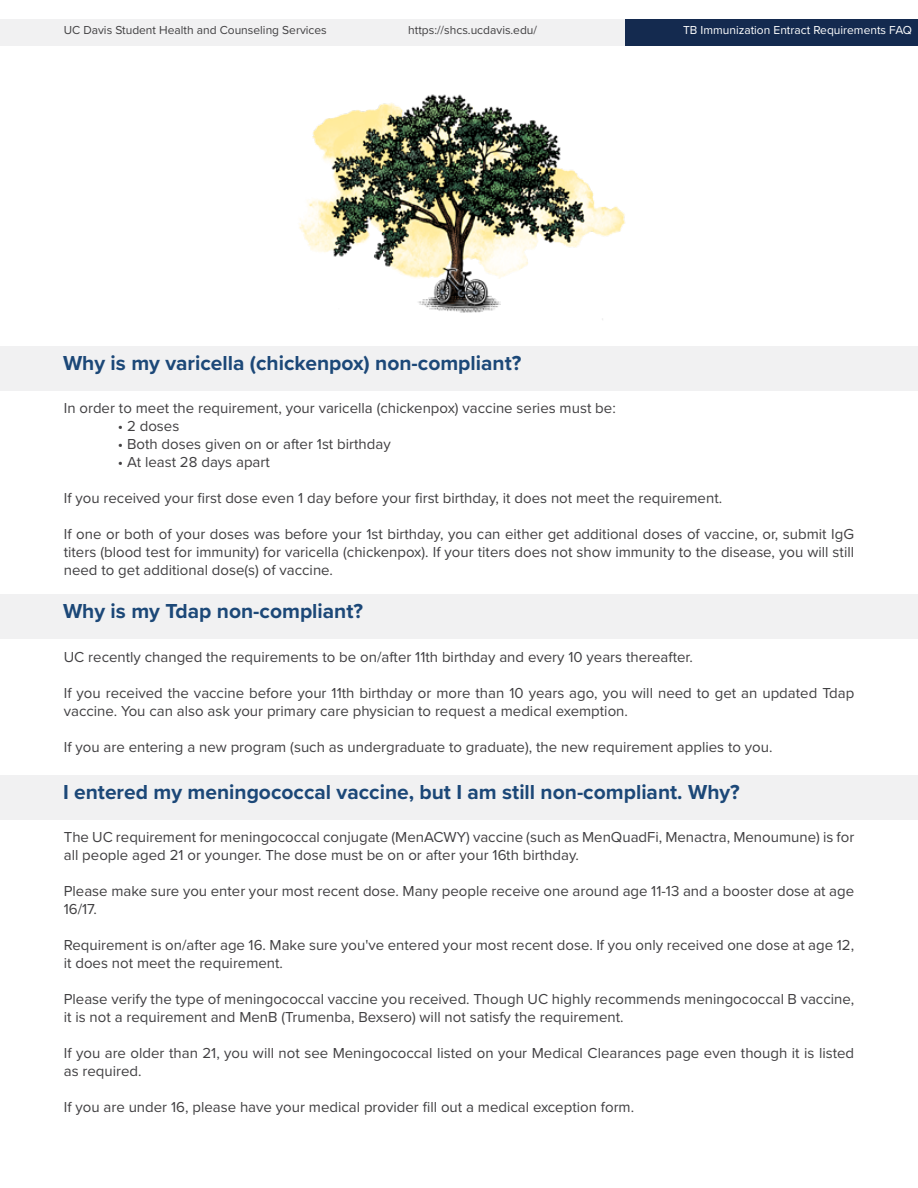
<style>
.page{position:relative;width:918px;height:1188px;background:#fff}
.page>*{position:absolute;margin:0;border:0;box-sizing:border-box;transform-origin:0 0}
.t1{font:700 21px "Proxima Nova";color:#1c4878}
.t2{font:15px/18px "Proxima Nova";color:#414042}
.t3{font:12px "Proxima Nova";color:#414042}
.t4{font:12px "Proxima Nova";color:#fff}
</style>
<div class="page">
<div style="left:0;top:19px;width:918px;height:27px;background:#f1f1f2"></div>
<div style="left:625px;top:19px;width:293px;height:27px;background:#142a4f"></div>
<hr style="left:917px;top:62px;width:1px;height:45px;background:#f1f1f2">
<hr style="left:917px;top:170px;width:1px;height:45px;background:#f1f1f2">
<hr style="left:917px;top:319px;width:1px;height:44px;background:#f1f1f2">
<hr style="left:917px;top:535px;width:1px;height:44px;background:#f1f1f2">
<hr style="left:917px;top:771px;width:1px;height:44px;background:#f1f1f2">
<hr style="left:917px;top:864px;width:1px;height:44px;background:#f1f1f2">
<div style="left:0;top:347px;width:918px;height:44px;background:#f1f1f2"></div>
<div style="left:0;top:595px;width:918px;height:44px;background:#f1f1f2"></div>
<div style="left:0;top:775px;width:918px;height:45px;background:#f1f1f2"></div>
<img style="left:299px;top:94px;width:326px;height:226px">
<p class="t3" style="left:64px;top:21px;width:265px">UC Davis Student Health and Counseling Services</p>
<p class="t3" style="left:408px;top:21px;width:130px">https://shcs.ucdavis.edu/</p>
<p class="t4" style="left:683px;top:21px;width:230px">TB Immunization Entract Requirements FAQ</p>
<h1 class="t1" style="left:63px;top:347px;width:460px">Why is my varicella (chickenpox) non-compliant?</h1>
<p class="t2" style="left:64px;top:399px;width:554px">In order to meet the requirement, your varicella (chickenpox) vaccine series must be:</p>
<p class="t2" style="left:118px;top:417px;width:63px">• 2 doses</p>
<p class="t2" style="left:118px;top:435px;width:275px">• Both doses given on or after 1st birthday</p>
<p class="t2" style="left:118px;top:453px;width:154px">• At least 28 days apart</p>
<p class="t2" style="left:64px;top:489px;width:660px">If you received your first dose even 1 day before your first birthday, it does not meet the requirement.</p>
<p class="t2" style="left:64px;top:525px;width:792px;text-align:justify">If one or both of your doses was before your 1st birthday, you can either get additional doses of vaccine, or, submit IgG titers (blood test for immunity) for varicella (chickenpox). If your titers does not show immunity to the disease, you will still need to get additional dose(s) of vaccine.</p>
<h1 class="t1" style="left:63px;top:595px;width:302px">Why is my Tdap non-compliant?</h1>
<p class="t2" style="left:64px;top:647px;width:631px">UC recently changed the requirements to be on/after 11th birthday and every 10 years thereafter.</p>
<p class="t2" style="left:64px;top:683px;width:792px">If you received the vaccine before your 11th birthday or more than 10 years ago, you will need to get an updated Tdap vaccine. You can also ask your primary care physician to request a medical exemption.</p>
<p class="t2" style="left:64px;top:737px;width:710px">If you are entering a new program (such as undergraduate to graduate), the new requirement applies to you.</p>
<h1 class="t1" style="left:63px;top:776px;width:678px">I entered my meningococcal vaccine, but I am still non-compliant. Why?</h1>
<p class="t2" style="left:64px;top:827px;width:792px">The UC requirement for meningococcal conjugate (MenACWY) vaccine (such as MenQuadFi, Menactra, Menoumune) is for all people aged 21 or younger. The dose must be on or after your 16th birthday.</p>
<p class="t2" style="left:64px;top:881px;width:792px">Please make sure you enter your most recent dose. Many people receive one around age 11-13 and a booster dose at age<br>16/17.</p>
<p class="t2" style="left:64px;top:935px;width:792px">Requirement is on/after age 16. Make sure you've entered your most recent dose. If you only received one dose at age 12, it does not meet the requirement.</p>
<p class="t2" style="left:64px;top:989px;width:792px">Please verify the type of meningococcal vaccine you received. Though UC highly recommends meningococcal B vaccine, it is not a requirement and MenB (Trumenba, Bexsero) will not satisfy the requirement.</p>
<p class="t2" style="left:64px;top:1043px;width:792px">If you are older than 21, you will not see Meningococcal listed on your Medical Clearances page even though it is listed as required.</p>
<p class="t2" style="left:64px;top:1097px;width:572px">If you are under 16, please have your medical provider fill out a medical exception form.</p>
</div>
